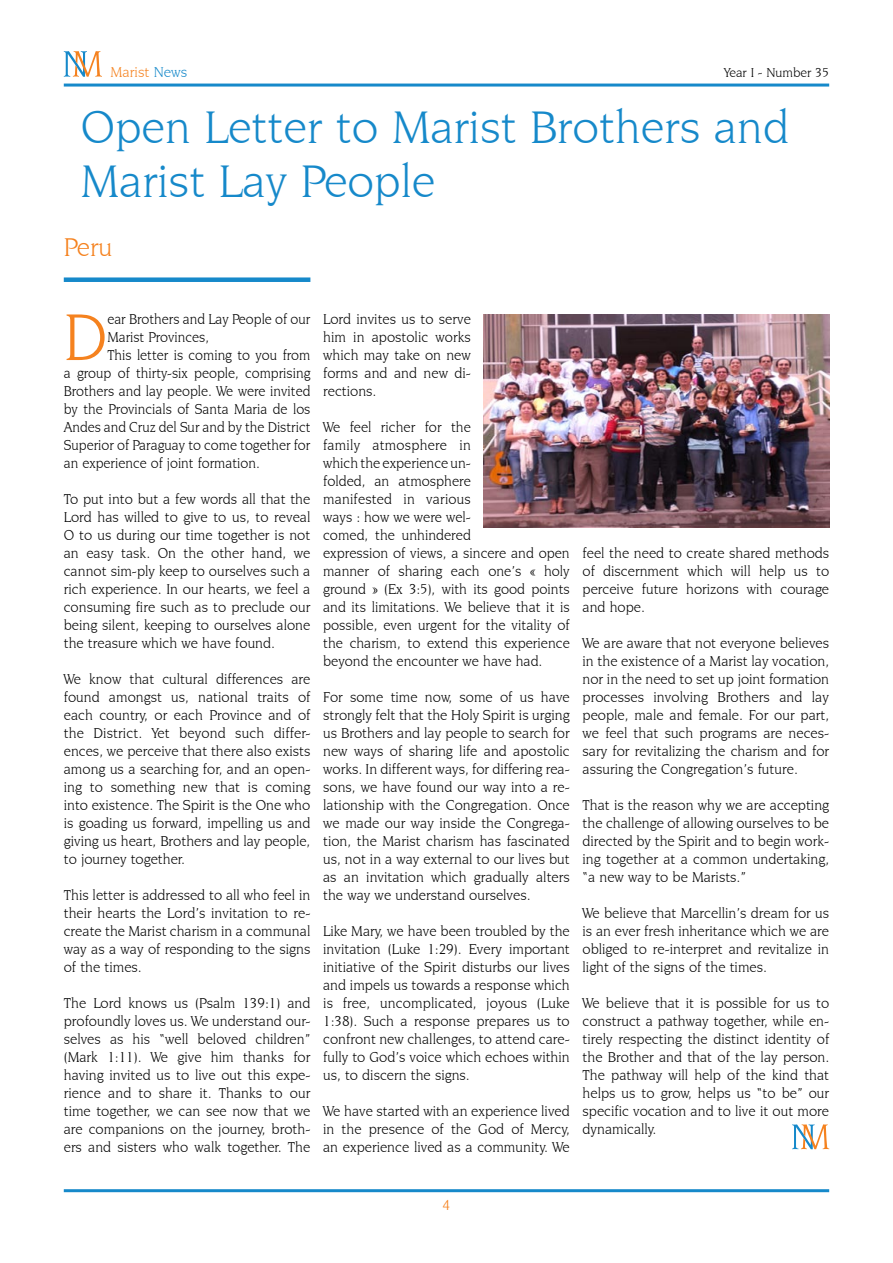
<style>
.page{position:relative;width:893px;height:1263px;background:#fff}
.page>*{position:absolute;margin:0;border:0;box-sizing:border-box;transform-origin:0 0}
.t1{font:70.05px "Novarese IT Cby BT";color:#f5821f;scale:.95 1}
.t2{font:48px/54px "Novarese IT Cby BT";color:#1689ca}
.t3{font:27px "Novarese IT Cby BT";color:#f5821f}
.t4{font:15px/18px "Novarese IT Cby BT";color:#000;text-align:justify}
.t5{font:15px "Novarese IT Cby BT";color:#000;scale:.95 1}
.t6{font:15px "Novarese IT Cby BT";color:#f5821f}
.t7{font:13.5px "Novarese IT Cby BT";color:#000}
.s1{color:#1689ca}
</style>
<div class="page">
<hr style="left:64px;top:1189px;width:765px;height:3px;background:#1689ca">
<div style="left:64px;top:277px;width:246px;height:5px;background:#1689ca"></div>
<hr style="left:64px;top:84px;width:765px;height:3px;background:#1689ca">
<svg style="left:64px;top:51px;width:38px;height:26px"></svg>
<svg style="left:792px;top:1124px;width:37px;height:25px"></svg>
<img style="left:484px;top:315px;width:345px;height:212px">
<p class="t6" style="left:111px;top:63px;width:78px">Marist <span class="s1">News</span></p>
<p class="t7" style="left:724px;top:64px;width:106px">Year I - Number 35</p>
<h2 class="t2" style="left:81px;top:99px;width:710px">Open Letter to Marist Brothers and<br>Marist Lay People</h2>
<h3 class="t3" style="left:64px;top:232px;width:50px">Peru</h3>
<h1 class="t1" style="left:64px;top:296px;width:47px">D</h1>
<p class="t5" style="left:107px;top:310px;width:215px">ear Brothers and Lay People of our</p>
<p class="t5" style="left:107px;top:328px;width:108px">Marist Provinces,</p>
<p class="t5" style="left:107px;top:346px;width:215px">This letter is coming to you from</p>
<p class="t5" style="left:64px;top:364px;width:261px">a group of thirty-six people, comprising</p>
<p class="t5" style="left:64px;top:382px;width:261px">Brothers and lay people. We were invited</p>
<p class="t5" style="left:64px;top:400px;width:261px">by the Provincials of Santa Maria de los</p>
<p class="t5" style="left:64px;top:418px;width:261px">Andes and Cruz del Sur and by the District</p>
<p class="t5" style="left:64px;top:436px;width:261px">Superior of Paraguay to come together for</p>
<p class="t5" style="left:64px;top:454px;width:208px">an experience of joint formation.</p>
<p class="t4" style="left:64px;top:490px;width:248px">To put into but a few words all that the Lord has willed to give to us, to reveal O to us during our time together is not an easy task. On the other hand, we cannot sim-ply keep to ourselves such a rich experience. In our hearts, we feel a consuming fire such as to preclude our being silent, keeping to ourselves alone the treasure which we have found.</p>
<p class="t4" style="left:64px;top:670px;width:248px">We know that cultural differences are found amongst us, national traits of each country, or each Province and of the District. Yet beyond such differ&shy;ences, we perceive that there also exists among us a searching for, and an open&shy;ing to something new that is coming into existence. The Spirit is the One who is goading us forward, impelling us and giving us heart, Brothers and lay people, to journey together.</p>
<p class="t4" style="left:64px;top:886px;width:248px">This letter is addressed to all who feel in their hearts the Lord’s invitation to re&shy;create the Marist charism in a communal way as a way of responding to the signs of the times.</p>
<p class="t4" style="left:64px;top:994px;width:248px">The Lord knows us (Psalm 139:1) and profoundly loves us. We understand our&shy;selves as his “well beloved children” (Mark 1:11). We give him thanks for having invited us to live out this expe&shy;rience and to share it. Thanks to our time together, we can see now that we are companions on the journey, broth&shy;ers and sisters who walk together. The</p>
<p class="t4" style="left:323px;top:310px;width:149px">Lord invites us to serve him in apostolic works which may take on new forms and and new di&shy;rections.</p>
<p class="t4" style="left:323px;top:418px;width:248px;text-align:left">We feel richer for the<br>family atmosphere in<br>which the experience un-<br>folded, an atmosphere<br>manifested in various<br>ways : how we were wel-<br>comed, the unhindered<br>expression of views, a sincere and open manner of sharing each one’s « holy ground » (Ex 3:5), with its good points and its limitations. We believe that it is possible, even urgent for the vitality of the charism, to extend this experience beyond the encounter we have had.</p>
<p class="t4" style="left:323px;top:688px;width:248px">For some time now, some of us have strongly felt that the Holy Spirit is urging us Brothers and lay people to search for new ways of sharing life and apostolic works. In different ways, for differing rea&shy;sons, we have found our way into a re&shy;lationship with the Congregation. Once we made our way inside the Congrega&shy;tion, the Marist charism has fascinated us, not in a way external to our lives but as an invitation which gradually alters the way we understand ourselves.</p>
<p class="t4" style="left:323px;top:922px;width:248px">Like Mary, we have been troubled by the invitation (Luke 1:29). Every important initiative of the Spirit disturbs our lives and impels us towards a response which is free, uncomplicated, joyous (Luke 1:38). Such a response prepares us to confront new challenges, to attend care&shy;fully to God’s voice which echoes within us, to discern the signs.</p>
<p class="t4" style="left:323px;top:1102px;width:248px">We have started with an experience lived in the presence of the God of Mercy, an experience lived as a community. We</p>
<p class="t4" style="left:583px;top:544px;width:248px">feel the need to create shared methods of discernment which will help us to perceive future horizons with courage and hope.</p>
<p class="t4" style="left:583px;top:634px;width:248px">We are aware that not everyone believes in the existence of a Marist lay vocation, nor in the need to set up joint formation processes involving Brothers and lay people, male and female. For our part, we feel that such programs are neces&shy;sary for revitalizing the charism and for assuring the Congregation’s future.</p>
<p class="t4" style="left:583px;top:796px;width:248px">That is the reason why we are accepting the challenge of allowing ourselves to be directed by the Spirit and to begin work&shy;ing together at a common undertaking, “a new way to be Marists.”</p>
<p class="t4" style="left:583px;top:904px;width:248px">We believe that Marcellin’s dream for us is an ever fresh inheritance which we are obliged to re-interpret and revitalize in light of the signs of the times.</p>
<p class="t4" style="left:583px;top:994px;width:248px">We believe that it is possible for us to construct a pathway together, while en&shy;tirely respecting the distinct identity of the Brother and that of the lay person.<br>The pathway will help of the kind that helps us to grow, helps us “to be” our specific vocation and to live it out more dynamically.</p>
</div>
